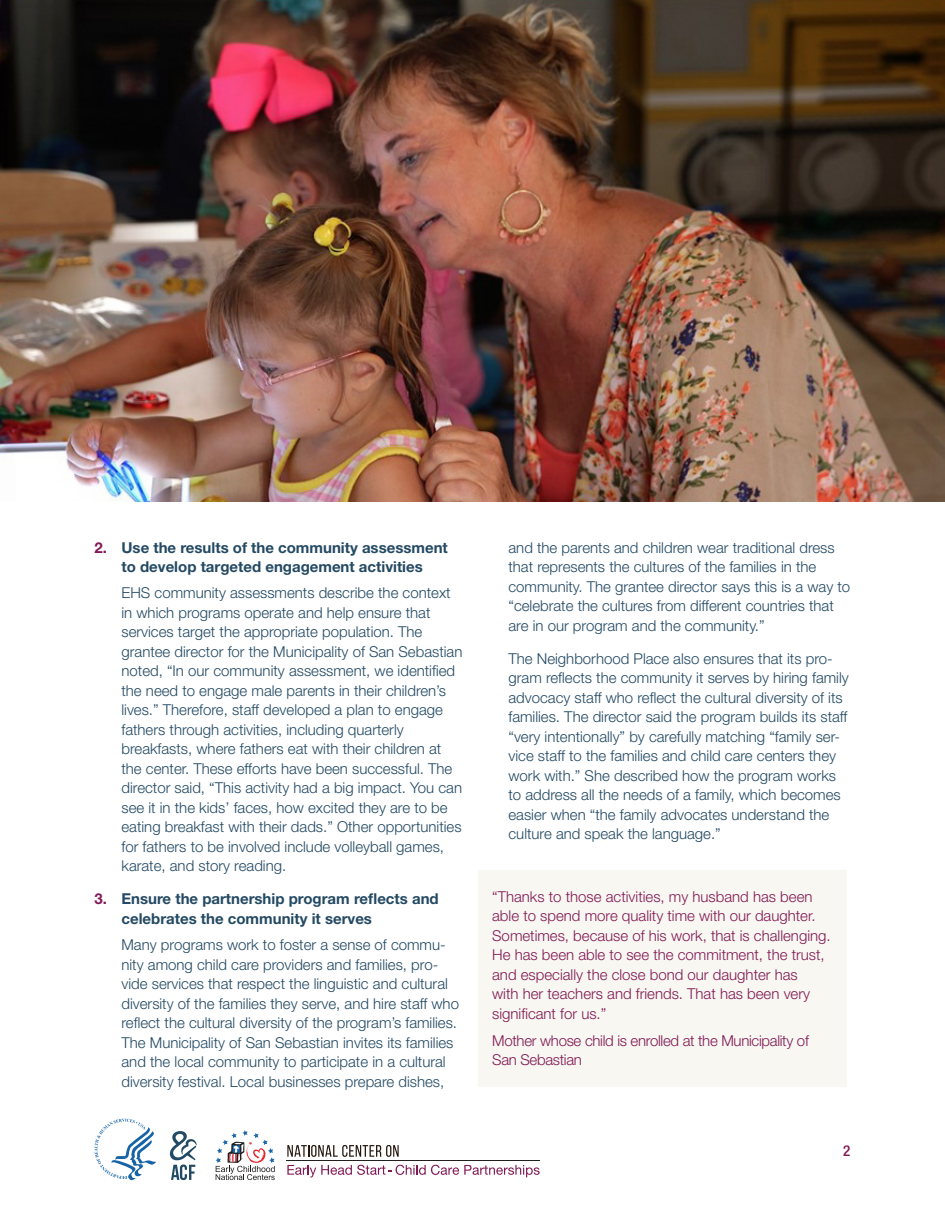
<style>
.page{position:relative;width:945px;height:1215px;background:#fff}
.page>*{position:absolute;margin:0;border:0;box-sizing:border-box;transform-origin:0 0}
.t1{font:300 15px/19.5px "Helvetica Neue LT Std";color:#234963}
.t2{font:300 15px/19.5px "Helvetica Neue LT Std";color:#811955}
.t3{font:700 15px/19.5px "Helvetica Neue LT Std";color:#234963;text-align:center}
.t4{font:300 15px/19.5px "Helvetica Neue LT Std";letter-spacing:-.02em;color:#811955}
.t5{font:500 condensed 15px "Helvetica Neue LT Std";color:#811955}
.s1{color:#811955}
</style>
<div class="page">
<svg style="left:170px;top:1131px;width:27px;height:49px"></svg>
<svg style="left:95px;top:1119px;width:61px;height:61px"></svg>
<svg style="left:287px;top:1165px;width:253px;height:13px"></svg>
<svg style="left:287px;top:1145px;width:112px;height:12px"></svg>
<hr style="left:287px;top:1161px;width:253px;height:1px;background:#211e1e">
<svg style="left:216px;top:1130px;width:59px;height:50px"></svg>
<div style="left:478px;top:870px;width:369px;height:216px;background:#f8f7f1"></div>
<img style="left:0;top:0;width:945px;height:502px">
<p class="t3" style="left:95px;top:537px;width:355px"><span class="s1">2.</span> Use the results of the community assessment to develop targeted engagement activities</p>
<p class="t1" style="left:122px;top:583px;width:342px">EHS community assessments describe the context in which programs operate and help ensure that services target the appropriate population. The grantee director for the Municipality of San Sebastian noted, “In our community assessment, we identified the need to engage male parents in their children’s lives.” Therefore, staff developed a plan to engage fathers through activities, including quarterly breakfasts, where fathers eat with their children at the center. These efforts have been successful. The director said, “This activity had a big impact. You can see it in the kids’ faces, how excited they are to be eating breakfast with their dads.” Other opportunities for fathers to be involved include volleyball games, karate, and story reading.</p>
<p class="t3" style="left:122px;top:889px;width:319px;text-align:left;text-indent:-27px"><span class="s1">3.</span> Ensure the partnership program reflects and celebrates the community it serves</p>
<p class="t1" style="left:122px;top:935px;width:339px">Many programs work to foster a sense of commu&shy;nity among child care providers and families, pro&shy;vide services that respect the linguistic and cultural diversity of the families they serve, and hire staff who reflect the cultural diversity of the program’s families.<br>The Municipality of San Sebastian invites its families and the local community to participate in a cultural diversity festival. Local businesses prepare dishes,</p>
<p class="t1" style="left:509px;top:537px;width:343px">and the parents and children wear traditional dress that represents the cultures of the families in the community. The grantee director says this is a way to “celebrate the cultures from different countries that are in our program and the community.”</p>
<p class="t1" style="left:509px;top:648px;width:342px">The Neighborhood Place also ensures that its pro&shy;gram reflects the community it serves by hiring family advocacy staff who reflect the cultural diversity of its families. The director said the program builds its staff “very intentionally” by carefully matching “family ser&shy;vice staff to the families and child care centers they work with.” She described how the program works to address all the needs of a family, which becomes easier when “the family advocates understand the culture and speak the language.”</p>
<p class="t2" style="left:492px;top:886px;width:340px">“Thanks to those activities, my husband has been able to spend more quality time with our daughter.<br>Sometimes, because of his work, that is challenging.<br>He has been able to see the commitment, the trust, and especially the close bond our daughter has<br>with her teachers and friends. That has been very significant for us.”</p>
<p class="t4" style="left:492px;top:1030px;width:318px">Mother whose child is enrolled at the Municipality of<br>San Sebastian</p>
<p class="t5" style="left:843px;top:1142px;width:9px">2</p>
</div>
